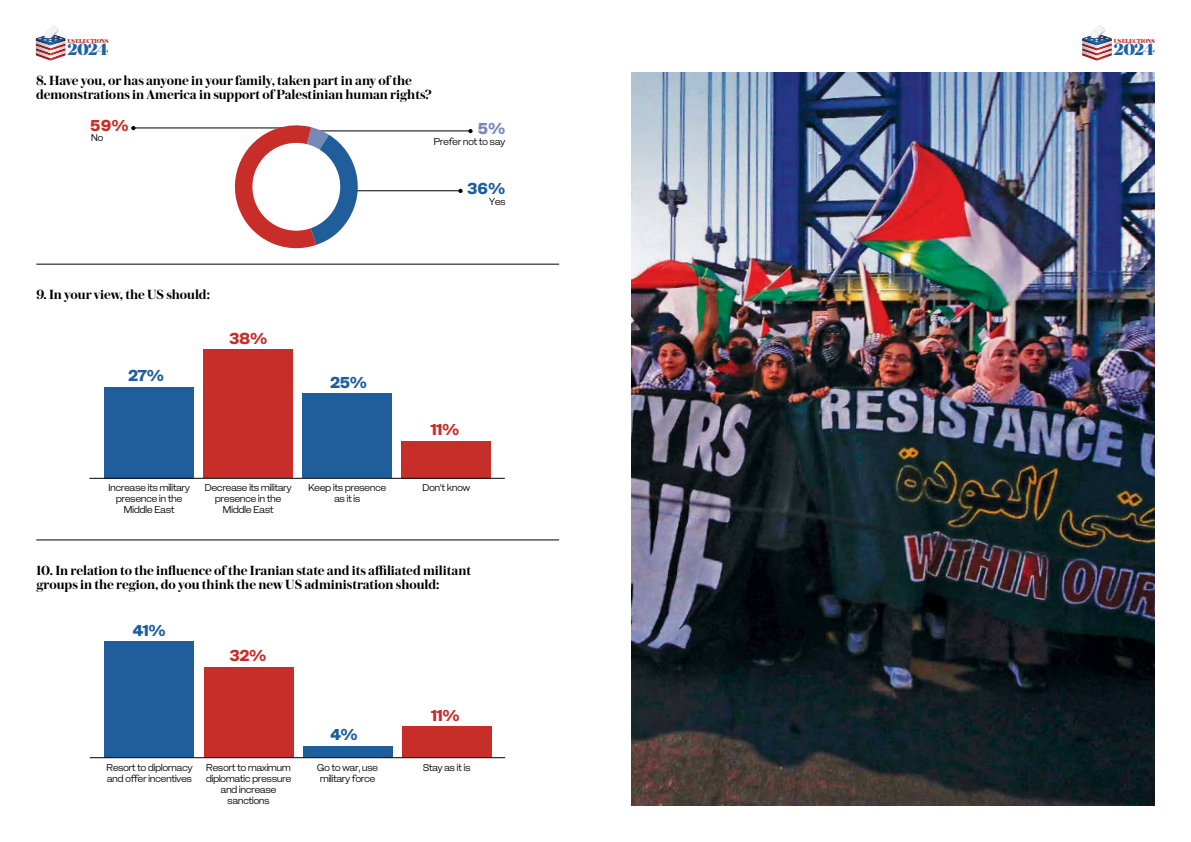
<style>
.page{position:relative;width:1191px;height:842px;background:#fff}
.page>*{position:absolute;margin:0;border:0;box-sizing:border-box;transform-origin:0 0}
.t1{font:800 17.2px "Austin News Headline";letter-spacing:-.02em;color:#1f62a3}
.t2{font:800 16px "Isento";letter-spacing:-.06em;color:#c72e29}
.t3{font:800 16px "Isento";letter-spacing:-.06em;color:#1f5d9b}
.t4{font:800 16px "Isento";color:#7589b9}
.t5{font:600 14px/14px "Austin News Headline";color:#000}
.t6{font:800 13px/14px "Isento";letter-spacing:-.045em;color:#020202}
.t7{font:10px/11px "Isento";letter-spacing:-.06em;color:#010101;text-align:center}
.t8{font:800 6.1px "Austin News Headline";letter-spacing:-.045em;color:#c62d28}
</style>
<div class="page">
<svg style="left:1082px;top:25px;width:29px;height:36px"></svg>
<svg style="left:36px;top:25px;width:29px;height:36px"></svg>
<img style="left:631px;top:72px;width:524px;height:734px">
<hr style="left:36px;top:264px;width:523px;height:1px;background:#000">
<hr style="left:36px;top:540px;width:523px;height:1px;background:#000">
<hr style="left:347px;top:190px;width:114px;height:1px;background:#010101">
<svg style="left:458px;top:189px;width:4px;height:4px"></svg>
<hr style="left:301px;top:131px;width:170px;height:1px;background:#010101">
<svg style="left:468px;top:129px;width:4px;height:4px"></svg>
<hr style="left:131px;top:128px;width:159px;height:1px;background:#010101">
<svg style="left:131px;top:126px;width:5px;height:4px"></svg>
<svg style="left:227px;top:125px;width:139px;height:124px"></svg>
<div style="left:252px;top:143px;width:88px;height:88px;background:#fff;border-radius:50%"></div>
<div style="left:402px;top:441px;width:89px;height:37px;background:#c72e29"></div>
<div style="left:303px;top:393px;width:89px;height:85px;background:#1f5d9b"></div>
<div style="left:204px;top:349px;width:89px;height:129px;background:#c72e29"></div>
<div style="left:105px;top:387px;width:89px;height:91px;background:#1f5d9b"></div>
<hr style="left:90px;top:478px;width:415px;height:1px;background:#010101">
<div style="left:402px;top:727px;width:89px;height:31px;background:#c72e29"></div>
<div style="left:303px;top:746px;width:89px;height:12px;background:#1f5d9b"></div>
<div style="left:204px;top:667px;width:89px;height:91px;background:#c72e29"></div>
<div style="left:105px;top:641px;width:89px;height:117px;background:#1f5d9b"></div>
<hr style="left:90px;top:757px;width:415px;height:1px;background:#010101">
<p class="t8" style="left:67px;top:36px;width:43px">US ELECTIONS</p>
<p class="t1" style="left:67px;top:37px;width:43px">2024</p>
<p class="t5" style="left:36px;top:73px;width:397px">8. Have you, or has anyone in your family, taken part in any of the demonstrations in America in support of Palestinian human rights?</p>
<p class="t6" style="left:90px;top:73px;width:379px">IN ANY OF THE DEMONSTRATIONS IN AMERICA IN SUPPORT<br>OF PALESTINIAN HUMAN RIGHTS?</p>
<p class="t2" style="left:90px;top:115px;width:40px">59%</p>
<p class="t7" style="left:91px;top:132px;width:14px">No</p>
<p class="t5" style="left:36px;top:287px;width:175px">9. In your view, the US should:</p>
<p class="t3" style="left:128px;top:365px;width:38px">27%</p>
<p class="t2" style="left:229px;top:328px;width:40px">38%</p>
<p class="t3" style="left:330px;top:373px;width:39px">25%</p>
<p class="t4" style="left:477px;top:118px;width:30px">5%</p>
<p class="t7" style="left:433px;top:136px;width:73px">Prefer not to say</p>
<p class="t3" style="left:467px;top:178px;width:40px">36%</p>
<p class="t7" style="left:489px;top:196px;width:19px">Yes</p>
<p class="t2" style="left:430px;top:420px;width:31px">11%</p>
<p class="t7" style="left:108px;top:482px;width:84px">Increase its military presence in the<br>Middle East</p>
<p class="t7" style="left:205px;top:482px;width:89px">Decrease its military presence in the<br>Middle East</p>
<p class="t7" style="left:308px;top:482px;width:80px">Keep its presence as it is</p>
<p class="t7" style="left:422px;top:482px;width:50px">Don't know</p>
<p class="t5" style="left:36px;top:563px;width:436px">10. In relation to the influence of the Iranian state and its affiliated militant groups in the region, do you think the new US administration should:</p>
<p class="t6" style="left:90px;top:572px;width:377px">10. IN RELATION TO THE INFLUENCE OF THE IRANIAN STATE<br>AND ITS AFFILIATED MILITANT GROUPS IN THE REGION,</p>
<p class="t3" style="left:132px;top:620px;width:35px">41%</p>
<p class="t2" style="left:229px;top:646px;width:39px">32%</p>
<p class="t3" style="left:330px;top:725px;width:30px">4%</p>
<p class="t2" style="left:431px;top:705px;width:31px">11%</p>
<p class="t7" style="left:106px;top:761px;width:88px;text-align:left">Resort to diplomacy and offer incentives</p>
<p class="t7" style="left:206px;top:761px;width:87px">Resort to maximum diplomatic pressure and increase sanctions</p>
<p class="t7" style="left:317px;top:761px;width:63px;text-align:left">Go to war, use military force</p>
<p class="t7" style="left:423px;top:761px;width:49px">Stay as it is</p>
<p class="t8" style="left:1113px;top:36px;width:43px">US ELECTIONS</p>
<p class="t1" style="left:1113px;top:37px;width:43px">2024</p>
</div>
